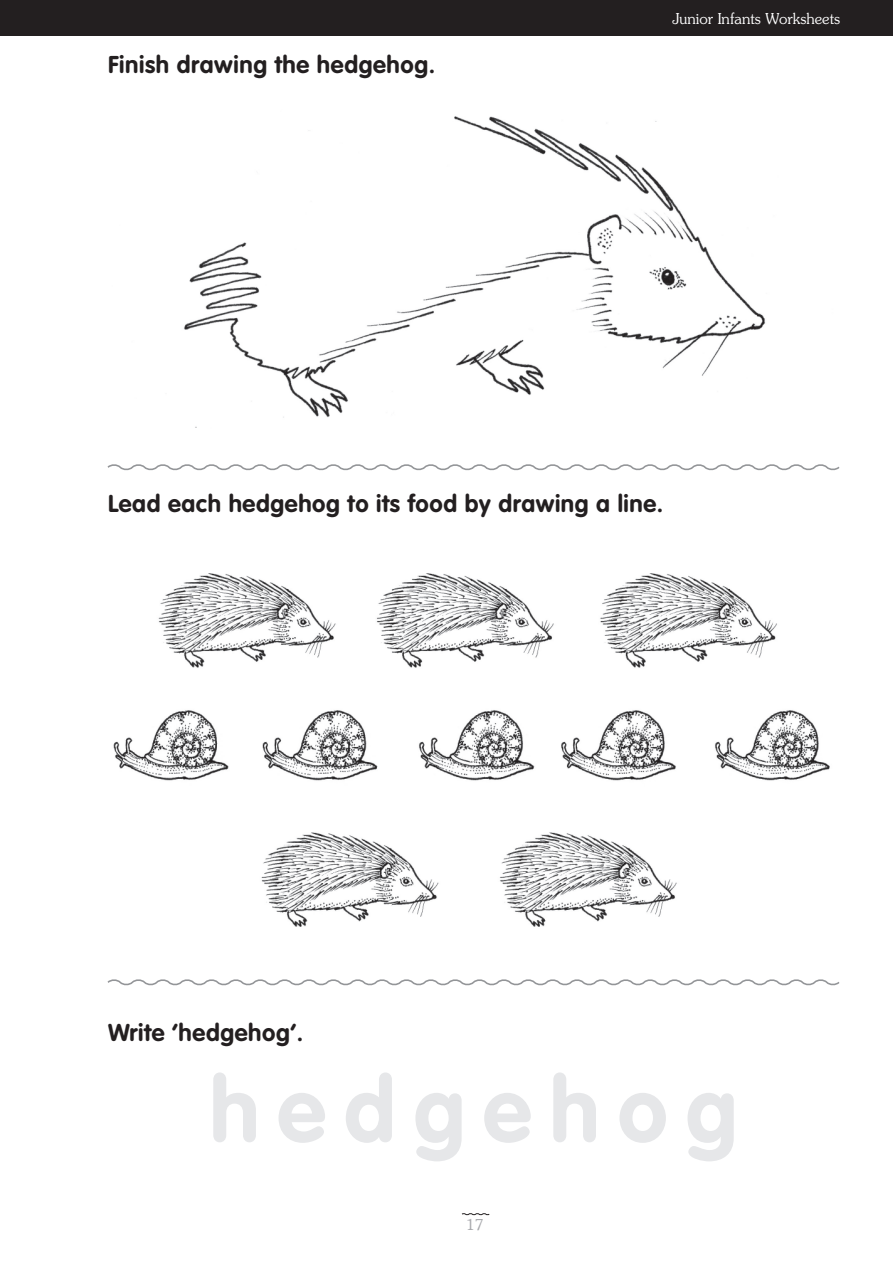
<style>
.page{position:relative;width:893px;height:1263px;background:#fff}
.page>*{position:absolute;margin:0;border:0;box-sizing:border-box;transform-origin:0 0}
.t1{font:700 90px "VAG Rounded";letter-spacing:.2em;color:#e6e7e9}
.t2{font:700 24px "VAG Rounded";letter-spacing:.025em;color:#231f20}
.t3{font:300 15px "Souvenir";color:#fff}
.t4{font:300 15px "Souvenir";color:#a8a9ad}
</style>
<div class="page">
<div style="left:0;top:0;width:893px;height:36px;background:#231f20"></div>
<svg style="left:461px;top:1213px;width:29px;height:2px"></svg>
<img style="left:113px;top:116px;width:717px;height:811px">
<svg style="left:107px;top:462px;width:733px;height:10px"></svg>
<svg style="left:107px;top:979px;width:733px;height:7px"></svg>
<p class="t2" style="left:108px;top:54px;width:329px">Finish drawing the hedgehog.</p>
<p class="t3" style="left:672px;top:13px;width:169px">Junior Infants Worksheets</p>
<p class="t2" style="left:108px;top:493px;width:557px">Lead each hedgehog to its food by drawing a line.</p>
<p class="t2" style="left:108px;top:1023px;width:197px">Write ‘hedgehog’.</p>
<h1 class="t1" style="left:210px;top:1072px;width:529px">hedgehog</h1>
<p class="t4" style="left:466px;top:1218px;width:19px">17</p>
</div>
